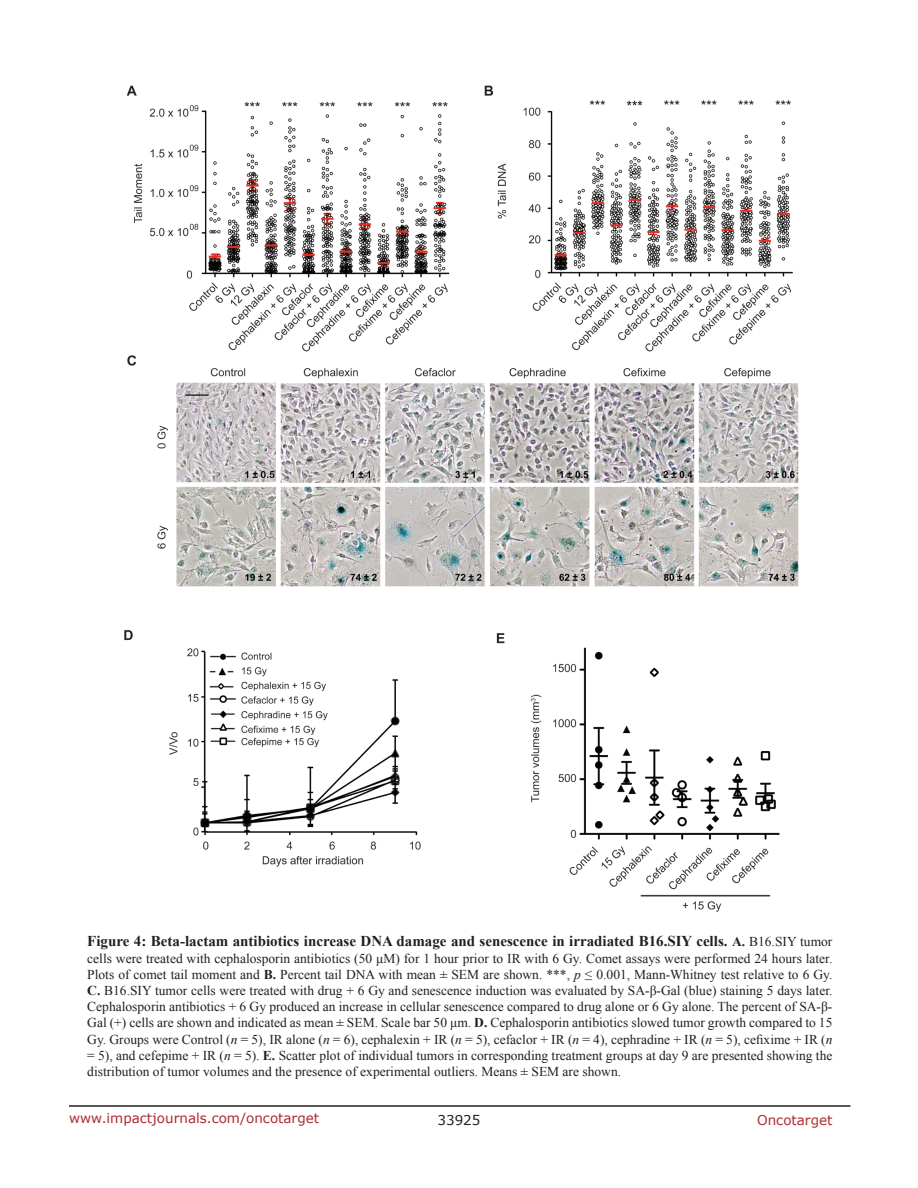
<style>
.page{position:relative;width:918px;height:1188px;background:#fff}
.page>*{position:absolute;margin:0;border:0;box-sizing:border-box;transform-origin:0 0}
.t1{font:700 15px "Times New Roman";color:#221f22}
.t2{font:13.5px/16.2px "Times New Roman";color:#221f22;text-align:justify}
.t3{font:13.5px "Verdana";color:#ac2b31}
.t4{font:13.5px "Verdana";color:#221f22}
.s1{font-size:13.5px}
.s2{font-weight:400;font-size:13.5px}
.s3{font-weight:700}
.s4{font-style:italic}
</style>
<div class="page">
<hr style="left:69px;top:1105px;width:781px;height:2px;background:#231f20">
<img style="left:124px;top:85px;width:675px;height:827px">
<p class="t1" style="left:87px;top:931px;width:747px">Figure 4: Beta-lactam antibiotics increase DNA damage and senescence in irradiated B16.SIY cells. <span class="s1">A.</span> <span class="s2">B16.SIY tumor</span></p>
<p class="t2" style="left:87px;top:950px;width:747px">cells were treated with cephalosporin antibiotics (50 μM) for 1 hour prior to IR with 6 Gy. Comet assays were performed 24 hours later.<br>Plots of comet tail moment and <span class="s3">B.</span> Percent tail DNA with mean ± SEM are shown. ***, <span class="s4">p</span> ≤ 0.001, Mann-Whitney test relative to 6 Gy.<br><span class="s3">C.</span> B16.SIY tumor cells were treated with drug + 6 Gy and senescence induction was evaluated by SA-β-Gal (blue) staining 5 days later.<br>Cephalosporin antibiotics + 6 Gy produced an increase in cellular senescence compared to drug alone or 6 Gy alone. The percent of SA-β-Gal (+) cells are shown and indicated as mean ± SEM. Scale bar 50 μm. <span class="s3">D.</span> Cephalosporin antibiotics slowed tumor growth compared to 15<br>Gy. Groups were Control (<span class="s4">n</span> = 5), IR alone (<span class="s4">n</span> = 6), cephalexin + IR (<span class="s4">n</span> = 5), cefaclor + IR (<span class="s4">n</span> = 4), cephradine + IR (<span class="s4">n</span> = 5), cefixime + IR (<span class="s4">n </span>= 5), and cefepime + IR (<span class="s4">n</span> = 5). <span class="s3">E.</span> Scatter plot of individual tumors in corresponding treatment groups at day 9 are presented showing the distribution of tumor volumes and the presence of experimental outliers. Means ± SEM are shown.</p>
<p class="t3" style="left:69px;top:1109px;width:252px">www.impactjournals.com/oncotarget</p>
<p class="t4" style="left:438px;top:1111px;width:44px">33925</p>
<p class="t3" style="left:757px;top:1111px;width:77px">Oncotarget</p>
</div>
